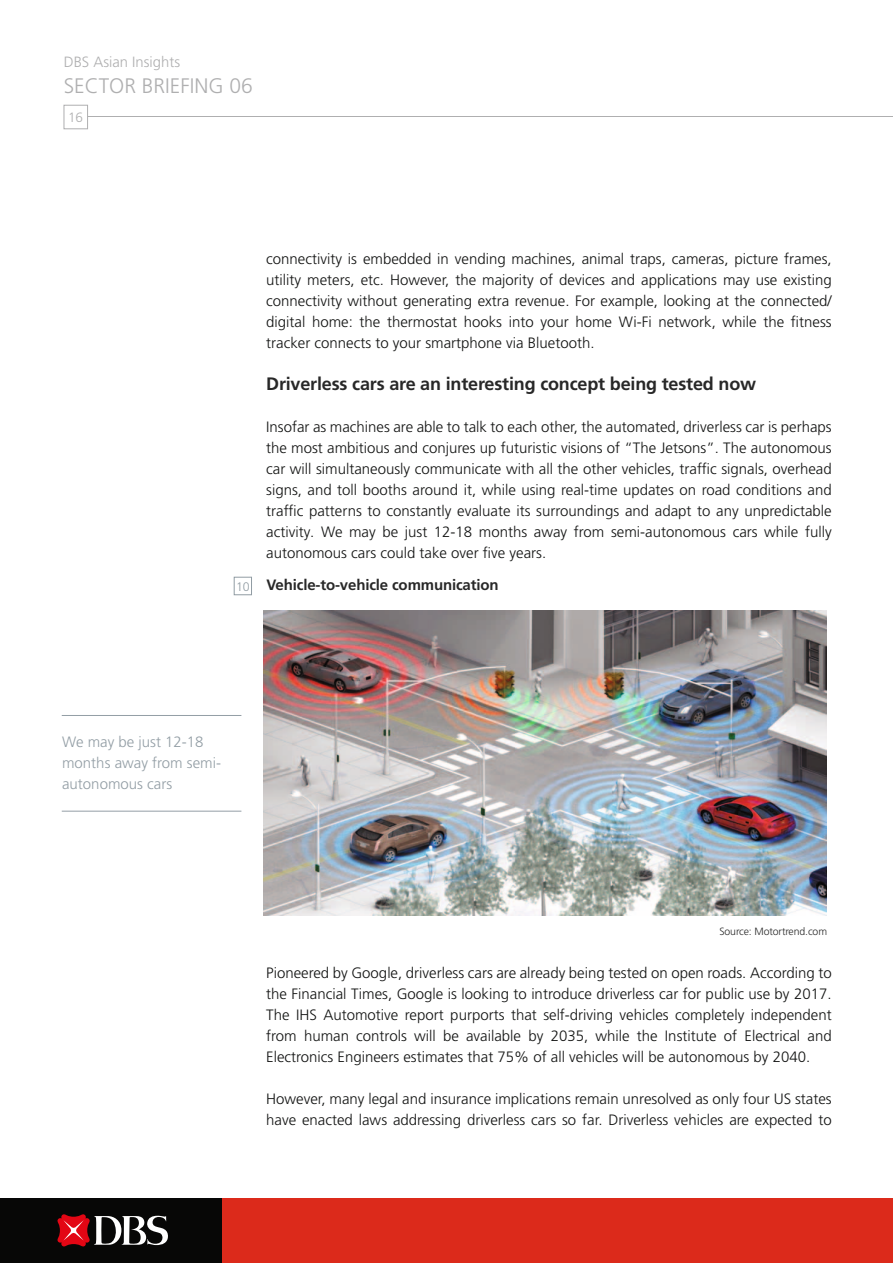
<style>
.page{position:relative;width:893px;height:1263px;background:#fff}
.page>*{position:absolute;margin:0;border:0;box-sizing:border-box;transform-origin:0 0}
.t1{font:300 21px "Frutiger LT Pro";color:#afafb0}
.t2{font:700 18px "Frutiger LT Pro";letter-spacing:-.01em;color:#282828}
.t3{font:300 15px/21px "Frutiger LT Pro";color:#131413;text-align:justify}
.t4{font:300 15px/21px "Frutiger LT Pro";color:#939ea5}
.t5{font:700 15px "Frutiger LT Pro";letter-spacing:-.01em;color:#282828}
.t6{font:300 14.85px "Frutiger LT Pro";color:#afafb0}
.t7{font:300 13.5px "Frutiger LT Pro";color:#afafb0}
.t8{font:300 10.5px "Frutiger LT Pro";letter-spacing:-.01em;color:#282828}
.s1{font-weight:300;font-size:12.45px;color:#919ca3}
</style>
<div class="page">
<div style="left:0;top:1198px;width:893px;height:65px;background:#dc2a1b"></div>
<div style="left:0;top:1198px;width:221px;height:65px;background:#070706"></div>
<svg style="left:57px;top:1214px;width:111px;height:33px"></svg>
<hr style="left:85px;top:117px;width:808px;height:1px;background:#afafb0">
<div style="left:64px;top:105px;width:24px;height:24px;background:#fff;border:1px solid #afafb0"></div>
<img style="left:264px;top:611px;width:562px;height:304px">
<div style="left:234px;top:577px;width:18px;height:18px;border:1px solid #919ca3"></div>
<hr style="left:62px;top:715px;width:179px;height:1px;background:#939ea5">
<hr style="left:62px;top:811px;width:179px;height:1px;background:#939ea5">
<p class="t6" style="left:64px;top:53px;width:118px">DBS Asian Insights</p>
<h1 class="t1" style="left:64px;top:74px;width:191px">SECTOR BRIEFING 06</h1>
<p class="t7" style="left:68px;top:109px;width:16px">16</p>
<p class="t3" style="left:266px;top:248px;width:567px">connectivity is embedded in vending machines, animal traps, cameras, picture frames, utility meters, etc. However, the majority of devices and applications may use existing connectivity without generating extra revenue. For example, looking at the connected/ digital home: the thermostat hooks into your home Wi-Fi network, while the fitness tracker connects to your smartphone via Bluetooth.</p>
<p class="t2" style="left:266px;top:373px;width:491px">Driverless cars are an interesting concept being tested now</p>
<p class="t3" style="left:266px;top:416px;width:567px">Insofar as machines are able to talk to each other, the automated, driverless car is perhaps the most ambitious and conjures up futuristic visions of “The Jetsons”. The autonomous car will simultaneously communicate with all the other vehicles, traffic signals, overhead signs, and toll booths around it, while using real-time updates on road conditions and traffic patterns to constantly evaluate its surroundings and adapt to any unpredictable activity. We may be just 12-18 months away from semi-autonomous cars while fully autonomous cars could take over five years.</p>
<p class="t5" style="left:236px;top:576px;width:264px"><span class="s1">10</span> Vehicle-to-vehicle communication</p>
<p class="t4" style="left:62px;top:731px;width:160px">We may be just 12-18 months away from semi&shy;autonomous cars</p>
<p class="t8" style="left:719px;top:926px;width:109px">Source: Motortrend.com</p>
<p class="t3" style="left:266px;top:962px;width:567px">Pioneered by Google, driverless cars are already being tested on open roads. According to the Financial Times, Google is looking to introduce driverless car for public use by 2017.<br>The IHS Automotive report purports that self-driving vehicles completely independent from human controls will be available by 2035, while the Institute of Electrical and Electronics Engineers estimates that 75% of all vehicles will be autonomous by 2040.</p>
<p class="t3" style="left:266px;top:1088px;width:567px">However, many legal and insurance implications remain unresolved as only four US states have enacted laws addressing driverless cars so far. Driverless vehicles are expected to</p>
</div>
